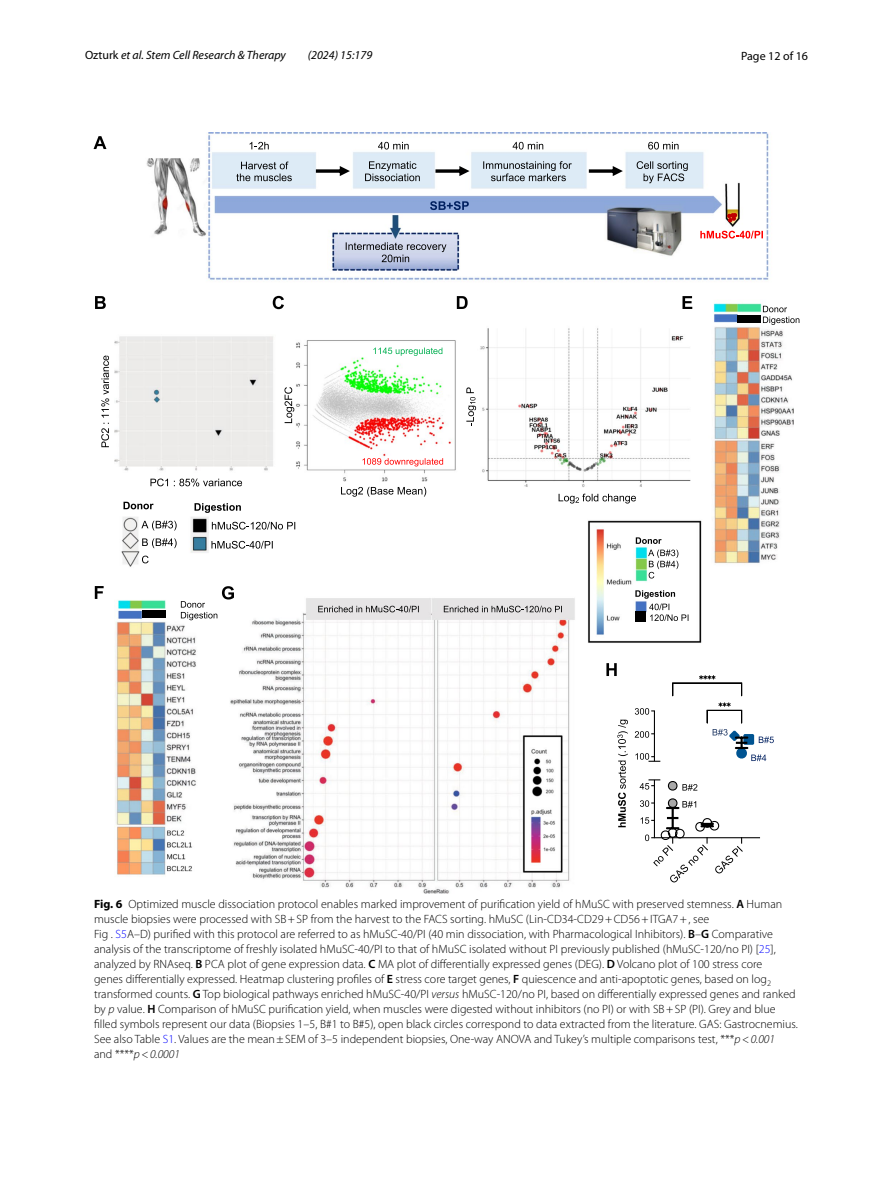
<style>
.page{position:relative;width:893px;height:1187px;background:#fff}
.page>*{position:absolute;margin:0;border:0;box-sizing:border-box;transform-origin:0 0}
.t1{font:300 12px/15px "Myriad Pro";color:#000}
.t2{font:italic 12px "Myriad Pro";color:#000}
.t3{font:12px "Myriad Pro";color:#000}
.s1{font-style:normal}
.s2{font-weight:700}
.s3{font-weight:600}
.s4{color:#00f}
.s5{font-style:italic}
</style>
<div class="page">
<img style="left:115px;top:133px;width:678px;height:759px">
<svg style="left:94px;top:136px;width:12px;height:13px"></svg>
<svg style="left:95px;top:296px;width:11px;height:13px"></svg>
<svg style="left:95px;top:586px;width:9px;height:13px"></svg>
<svg style="left:606px;top:663px;width:11px;height:13px"></svg>
<svg style="left:273px;top:296px;width:11px;height:13px"></svg>
<svg style="left:559px;top:493px;width:77px;height:10px"></svg>
<svg style="left:466px;top:387px;width:10px;height:38px"></svg>
<svg style="left:682px;top:296px;width:10px;height:13px"></svg>
<svg style="left:373px;top:347px;width:69px;height:9px"></svg>
<svg style="left:362px;top:458px;width:81px;height:8px"></svg>
<svg style="left:284px;top:387px;width:10px;height:36px"></svg>
<svg style="left:341px;top:487px;width:85px;height:9px"></svg>
<svg style="left:150px;top:478px;width:92px;height:8px"></svg>
<svg style="left:101px;top:355px;width:8px;height:92px"></svg>
<svg style="left:212px;top:521px;width:83px;height:8px"></svg>
<svg style="left:211px;top:541px;width:62px;height:7px"></svg>
<svg style="left:195px;top:503px;width:46px;height:10px"></svg>
<svg style="left:124px;top:501px;width:30px;height:8px"></svg>
<svg style="left:141px;top:520px;width:36px;height:10px"></svg>
<svg style="left:142px;top:538px;width:35px;height:10px"></svg>
<svg style="left:142px;top:555px;width:7px;height:8px"></svg>
<div style="left:143px;top:610px;width:23px;height:8px;background:#000"></div>
<svg style="left:181px;top:586px;width:53px;height:34px"></svg>
<svg style="left:617px;top:719px;width:11px;height:108px"></svg>
<svg style="left:365px;top:161px;width:55px;height:20px"></svg>
<svg style="left:316px;top:166px;width:34px;height:10px"></svg>
<svg style="left:483px;top:161px;width:89px;height:20px;background:#afbbc3"></svg>
<svg style="left:435px;top:166px;width:34px;height:10px"></svg>
<svg style="left:589px;top:166px;width:34px;height:10px"></svg>
<svg style="left:637px;top:161px;width:51px;height:22px"></svg>
<svg style="left:430px;top:201px;width:39px;height:9px"></svg>
<svg style="left:378px;top:142px;width:31px;height:7px"></svg>
<svg style="left:513px;top:142px;width:30px;height:7px"></svg>
<svg style="left:648px;top:142px;width:31px;height:7px"></svg>
<svg style="left:236px;top:161px;width:56px;height:20px"></svg>
<svg style="left:250px;top:142px;width:19px;height:7px"></svg>
<svg style="left:346px;top:242px;width:100px;height:20px;background:#afb5c8"></svg>
<svg style="left:700px;top:231px;width:63px;height:7px"></svg>
<svg style="left:726px;top:212px;width:12px;height:11px"></svg>
<div style="left:737px;top:315px;width:23px;height:7px;background:#000"></div>
<svg style="left:763px;top:306px;width:36px;height:19px"></svg>
<svg style="left:457px;top:296px;width:11px;height:13px"></svg>
<svg style="left:635px;top:590px;width:53px;height:31px"></svg>
<div style="left:635px;top:611px;width:11px;height:11px;background:#000"></div>
<svg style="left:636px;top:537px;width:42px;height:41px"></svg>
<svg style="left:318px;top:605px;width:101px;height:7px"></svg>
<svg style="left:444px;top:605px;width:118px;height:7px"></svg>
<hr style="left:654px;top:837px;width:106px;height:1px;background:#000">
<hr style="left:654px;top:711px;width:1px;height:50px;background:#000">
<svg style="left:635px;top:753px;width:25px;height:8px"></svg>
<svg style="left:635px;top:731px;width:19px;height:6px"></svg>
<svg style="left:635px;top:708px;width:19px;height:6px"></svg>
<svg style="left:640px;top:779px;width:103px;height:103px"></svg>
<svg style="left:706px;top:702px;width:68px;height:59px"></svg>
<svg style="left:672px;top:675px;width:71px;height:21px"></svg>
<p class="t2" style="left:85px;top:48px;width:202px"><span class="s1">Ozturk</span> et al. Stem Cell Research &amp; Therapy</p>
<p class="t2" style="left:308px;top:48px;width:66px">(2024) 15:179</p>
<p class="t3" style="left:741px;top:48px;width:68px">Page 12 of 16</p>
<p class="t1" style="left:94px;top:896px;width:705px"><span class="s2">Fig. 6</span> Optimized muscle dissociation protocol enables marked improvement of purification yield of hMuSC with preserved stemness. <span class="s3">A</span> Human muscle biopsies were processed with SB+SP from the harvest to the FACS sorting. hMuSC (Lin-CD34-CD29+CD56+ITGA7+, see<br>Fig . <span class="s4">S5</span>A–D) purified with this protocol are referred to as hMuSC-40/PI (40 min dissociation, with Pharmacological Inhibitors). <span class="s3">B</span>–<span class="s3">G</span> Comparative analysis of the transcriptome of freshly isolated hMuSC-40/PI to that of hMuSC isolated without PI previously published (hMuSC-120/no PI) [<span class="s4">25</span>], analyzed by RNAseq. <span class="s3">B</span> PCA plot of gene expression data. <span class="s3">C</span> MA plot of differentially expressed genes (DEG). <span class="s3">D</span> Volcano plot of 100 stress core<br>genes differentially expressed. Heatmap clustering profiles of <span class="s3">E</span> stress core target genes, <span class="s3">F</span> quiescence and anti-apoptotic genes, based on -log<sub>2 </sub>transformed counts. <span class="s3">G</span> Top biological pathways enriched hMuSC-40/PI <span class="s5">versus</span> hMuSC-120/no PI, based on differentially expressed genes and ranked by <span class="s5">p</span> value. <span class="s3">H</span> Comparison of hMuSC purification yield, when muscles were digested without inhibitors (no PI) or with SB+SP (PI). Grey and blue filled symbols represent our data (Biopsies 1–5, B#1 to B#5), open black circles correspond to data extracted from the literature. GAS: Gastrocnemius.<br>See also Table <span class="s4">S1</span>. Values are the mean±SEM of 3–5 independent biopsies, One-way ANOVA and Tukey’s multiple comparisons test, ***<span class="s5">p</span>&lt;<span class="s5">0.001<br></span>and ****<span class="s5">p</span>&lt;<span class="s5">0.0001</span></p>
</div>
